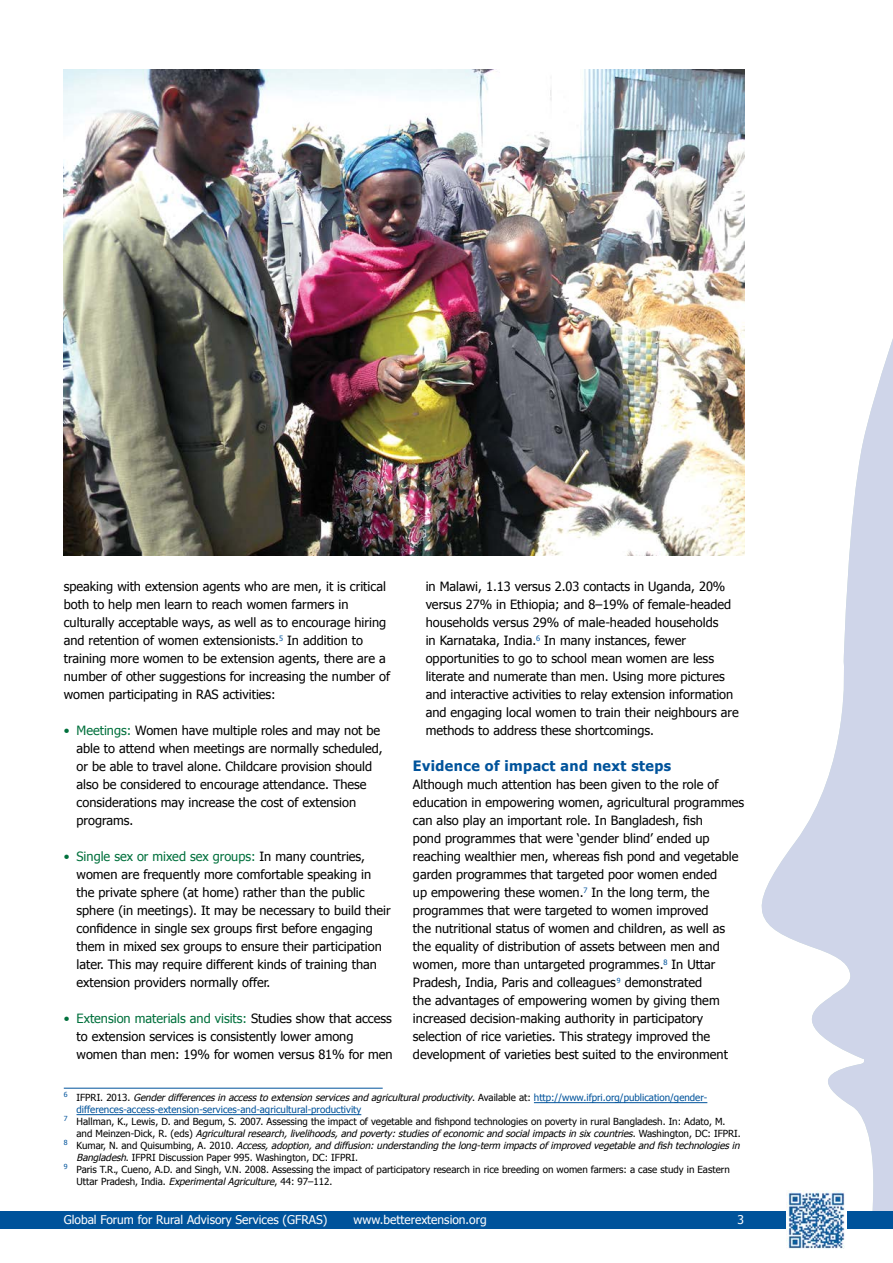
<style>
.page{position:relative;width:893px;height:1263px;background:#fff}
.page>*{position:absolute;margin:0;border:0;box-sizing:border-box;transform-origin:0 0}
._06_tussenkop_1_head{font:700 14.25px "Tahoma";letter-spacing:.03em;color:#00539b}
._05_platte_tekst_bod{font:12.75px/18px "Tahoma";color:#000}
.t1{font:12px "Tahoma";color:#fff}
.footnote{font:9.75px/12px "Tahoma";color:#000}
.footnote-2{font:9.75px/12px "Tahoma";color:#00539b}
.footnote-3{font:italic 9.75px/12px "Tahoma";color:#000}
.s1{color:#00703c}
.s2{color:#000}
.s3{font-style:italic;color:#000}
.s4{font-style:italic}
.s5{font-style:normal}
</style>
<div class="page">
<svg style="left:758px;top:338px;width:135px;height:874px"></svg>
<div style="left:0;top:1212px;width:893px;height:17px;background:#00539b"></div>
<hr style="left:64px;top:1088px;width:319px;height:1px;background:#00539b">
<hr style="left:534px;top:1102px;width:173px;height:1px;background:#00539b">
<hr style="left:77px;top:1114px;width:284px;height:1px;background:#00539b">
<img style="left:64px;top:69px;width:680px;height:486px">
<img style="left:787px;top:1191px;width:59px;height:58px">
<p class="_05_platte_tekst_bod" style="left:64px;top:577px;width:328px">speaking with extension agents who are men, it is critical both to help men learn to reach women farmers in culturally acceptable ways, as well as to encourage hiring and retention of women extensionists.<sup>5</sup> In addition to training more women to be extension agents, there are a number of other suggestions for increasing the number of women participating in RAS activities:</p>
<p class="_05_platte_tekst_bod" style="left:77px;top:721px;width:308px;text-indent:-13px"><span class="s1">• Meetings:</span> Women have multiple roles and may not be able to attend when meetings are normally scheduled, or be able to travel alone. Childcare provision should also be considered to encourage attendance. These considerations may increase the cost of extension programs.</p>
<p class="_05_platte_tekst_bod" style="left:77px;top:847px;width:316px;text-indent:-13px"><span class="s1">• Single sex or mixed sex groups:</span> In many countries, women are frequently more comfortable speaking in the private sphere (at home) rather than the public sphere (in meetings). It may be necessary to build their confidence in single sex groups first before engaging them in mixed sex groups to ensure their participation later. This may require different kinds of training than extension providers normally offer.</p>
<p class="_05_platte_tekst_bod" style="left:77px;top:1009px;width:318px;text-indent:-13px"><span class="s1">• Extension materials and visits:</span> Studies show that access to extension services is consistently lower among women than men: 19% for women versus 81% for men</p>
<p class="_05_platte_tekst_bod" style="left:426px;top:577px;width:314px">in Malawi, 1.13 versus 2.03 contacts in Uganda, 20% versus 27% in Ethiopia; and 8–19% of female-headed households versus 29% of male-headed households<br>in Karnataka, India.<sup>6</sup> In many instances, fewer opportunities to go to school mean women are less literate and numerate than men. Using more pictures and interactive activities to relay extension information and engaging local women to train their neighbours are methods to address these shortcomings.</p>
<p class="_06_tussenkop_1_head" style="left:413px;top:756px;width:260px">Evidence of impact and next steps</p>
<p class="_05_platte_tekst_bod" style="left:413px;top:775px;width:333px">Although much attention has been given to the role of education in empowering women, agricultural programmes can also play an important role. In Bangladesh, fish<br>pond programmes that were ‘gender blind’ ended up reaching wealthier men, whereas fish pond and vegetable garden programmes that targeted poor women ended<br>up empowering these women.<sup>7</sup> In the long term, the programmes that were targeted to women improved<br>the nutritional status of women and children, as well as the equality of distribution of assets between men and women, more than untargeted programmes.<sup>8</sup> In Uttar Pradesh, India, Paris and colleagues <sup>9</sup> demonstrated<br>the advantages of empowering women by giving them increased decision-making authority in participatory selection of rice varieties. This strategy improved the development of varieties best suited to the environment</p>
<p class="footnote-2" style="left:77px;top:1091px;width:632px;text-indent:-13px"><sup>6</sup> <span class="s2">I F P RI . 2 0 1 3 .</span> <span class="s3">Genderdifferencesin accessto extension servicesand agriculturalproductivity</span><span class="s2">. Ava i l a b l e a t :</span> h tt p : // www . i fp r i . o rg / p u b l i c a t i o n / g e n d e r - differences-access-extension-services-and-agricultural-productivity</p>
<p class="footnote" style="left:77px;top:1115px;width:666px;text-indent:-13px"><sup>7</sup> Hallman, K., Lewis, D. and Begum, S. 2007. Assessing the impact of vegetable and fishpond technologies on poverty in rural Bangladesh. In: Adato, M.<br>a n d M e i n z e n - D i c k , R . ( e d s ) <span class="s4">Agriculturalresearch,livelihoods,and poverty :studiesofeconomicand socialimpactsin sixcountries</span>. W a s h i n g t o n , D C : I F P R I .</p>
<p class="footnote-3" style="left:77px;top:1139px;width:667px;text-indent:-13px"><sup>8</sup> <span class="s5">K u m a r, N . a n d Q u i s u m b i n g , A . 2 0 1 0 .</span> Access,adoption,and diffusion:understanding thelong-term impactsofimproved vegetableand fish technologiesin<br>Bangladesh<span class="s5">. IFPRI Discussion Paper 995. Washington, DC: IFPRI.</span></p>
<p class="footnote" style="left:77px;top:1163px;width:655px;text-indent:-13px"><sup>9</sup> Paris T.R., Cueno, A.D. and Singh, V.N. 2008. Assessing the impact of participatory research in rice breeding on women farmers: a case study in Eastern<br>Uttar Pradesh, India. <span class="s4">ExperimentalAgriculture</span>, 44: 97–112.</p>
<p class="t1" style="left:64px;top:1211px;width:265px">Global Forum for Rural Advisory Services (GFRAS)</p>
<p class="t1" style="left:354px;top:1211px;width:135px">www.betterextension.org</p>
<p class="t1" style="left:738px;top:1211px;width:8px">3</p>
</div>
